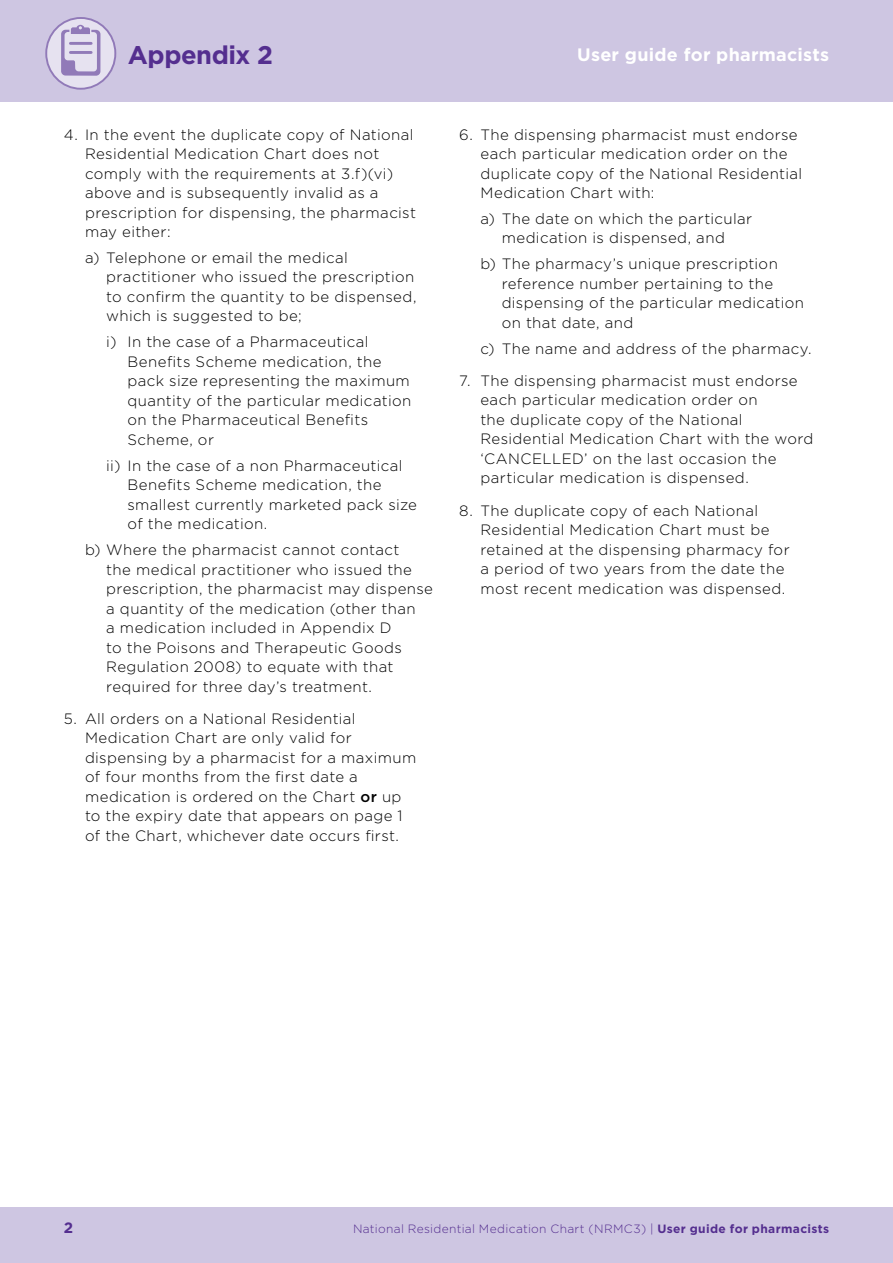
<style>
.page{position:relative;width:893px;height:1263px;background:#fff}
.page>*{position:absolute;margin:0;border:0;box-sizing:border-box;transform-origin:0 0}
.t1{font:700 25.5px "Gotham";letter-spacing:-.02em;color:#542e8f}
.t2{font:700 18px "Gotham";letter-spacing:.015em;color:#fff}
.t3{font:300 15px/19.5px "Gotham";letter-spacing:.025em;color:#000}
.t4{font:700 15px "Gotham";color:#542e8f}
.t5{font:300 12px "Gotham";letter-spacing:.025em;color:#542e8f}
.s1{font-weight:500}
.s2{font-weight:700}
</style>
<div class="page">
<div style="left:0;top:0;width:893px;height:102px;background:#cec6e2"></div>
<div style="left:0;top:1208px;width:893px;height:55px;background:#cec6e2"></div>
<svg style="left:46px;top:18px;width:69px;height:71px;background:#ddd8ea"></svg>
<div style="left:45px;top:17px;width:71px;height:73px;border:2px solid #542e8f;border-radius:50%"></div>
<svg style="left:61px;top:25px;width:39px;height:51px;background:#c5b9da"></svg>
<hr style="left:70px;top:42px;width:21px;height:3px;background:#542e8f">
<hr style="left:70px;top:51px;width:21px;height:3px;background:#542e8f">
<hr style="left:892px;top:0;width:1px;height:1263px;background:#cec6e2">
<h1 class="t1" style="left:128px;top:38px;width:147px">Appendix 2</h1>
<p class="t3" style="left:85px;top:124px;width:332px;text-indent:-21px">4. In the event the duplicate copy of National Residential Medication Chart does not comply with the requirements at 3.f)(vi) above and is subsequently invalid as a prescription for dispensing, the pharmacist may either:</p>
<p class="t3" style="left:106px;top:247px;width:312px;text-indent:-21px">a) Telephone or email the medical practitioner who issued the prescription to confirm the quantity to be dispensed, which is suggested to be;</p>
<p class="t3" style="left:128px;top:332px;width:285px;text-indent:-21px">i) In the case of a Pharmaceutical<br>Benefits Scheme medication, the pack size representing the maximum quantity of the particular medication on the Pharmaceutical Benefits<br>Scheme, or</p>
<p class="t3" style="left:128px;top:455px;width:291px;text-indent:-21px">ii) In the case of a non Pharmaceutical<br>Benefits Scheme medication, the smallest currently marketed pack size of the medication.</p>
<p class="t3" style="left:106px;top:540px;width:328px;text-indent:-21px">b) Where the pharmacist cannot contact<br>the medical practitioner who issued the prescription, the pharmacist may dispense a quantity of the medication (other than<br>a medication included in Appendix D<br>to the Poisons and Therapeutic Goods Regulation 2008) to equate with that required for three day’s treatment.</p>
<p class="t3" style="left:85px;top:708px;width:333px;text-indent:-21px">5. All orders on a National Residential Medication Chart are only valid for dispensing by a pharmacist for a maximum of four months from the first date a medication is ordered on the Chart <span class="s1">or</span> up to the expiry date that appears on page 1 of the Chart, whichever date occurs first.</p>
<p class="t2" style="left:577px;top:42px;width:253px">User guide for pharmacists</p>
<p class="t3" style="left:480px;top:124px;width:323px;text-indent:-21px">6. The dispensing pharmacist must endorse each particular medication order on the duplicate copy of the National Residential Medication Chart with:</p>
<p class="t3" style="left:480px;top:208px;width:273px;text-align:center">a) The date on which the particular medication is dispensed, and</p>
<p class="t3" style="left:502px;top:254px;width:304px;text-indent:-21px">b) The pharmacy’s unique prescription reference number pertaining to the dispensing of the particular medication on that date, and</p>
<p class="t3" style="left:480px;top:338px;width:333px">c) The name and address of the pharmacy.</p>
<p class="t3" style="left:480px;top:370px;width:335px;text-indent:-21px">7. The dispensing pharmacist must endorse each particular medication order on<br>the duplicate copy of the National Residential Medication Chart with the word ‘CANCELLED’ on the last occasion the particular medication is dispensed.</p>
<p class="t3" style="left:480px;top:500px;width:311px;text-indent:-21px">8. The duplicate copy of each National Residential Medication Chart must be retained at the dispensing pharmacy for a period of two years from the date the most recent medication was dispensed.</p>
<p class="t4" style="left:64px;top:1218px;width:11px">2</p>
<p class="t5" style="left:353px;top:1221px;width:478px">National Residential Medication Chart (NRMC3) | <span class="s2">User guide for pharmacists</span></p>
</div>
